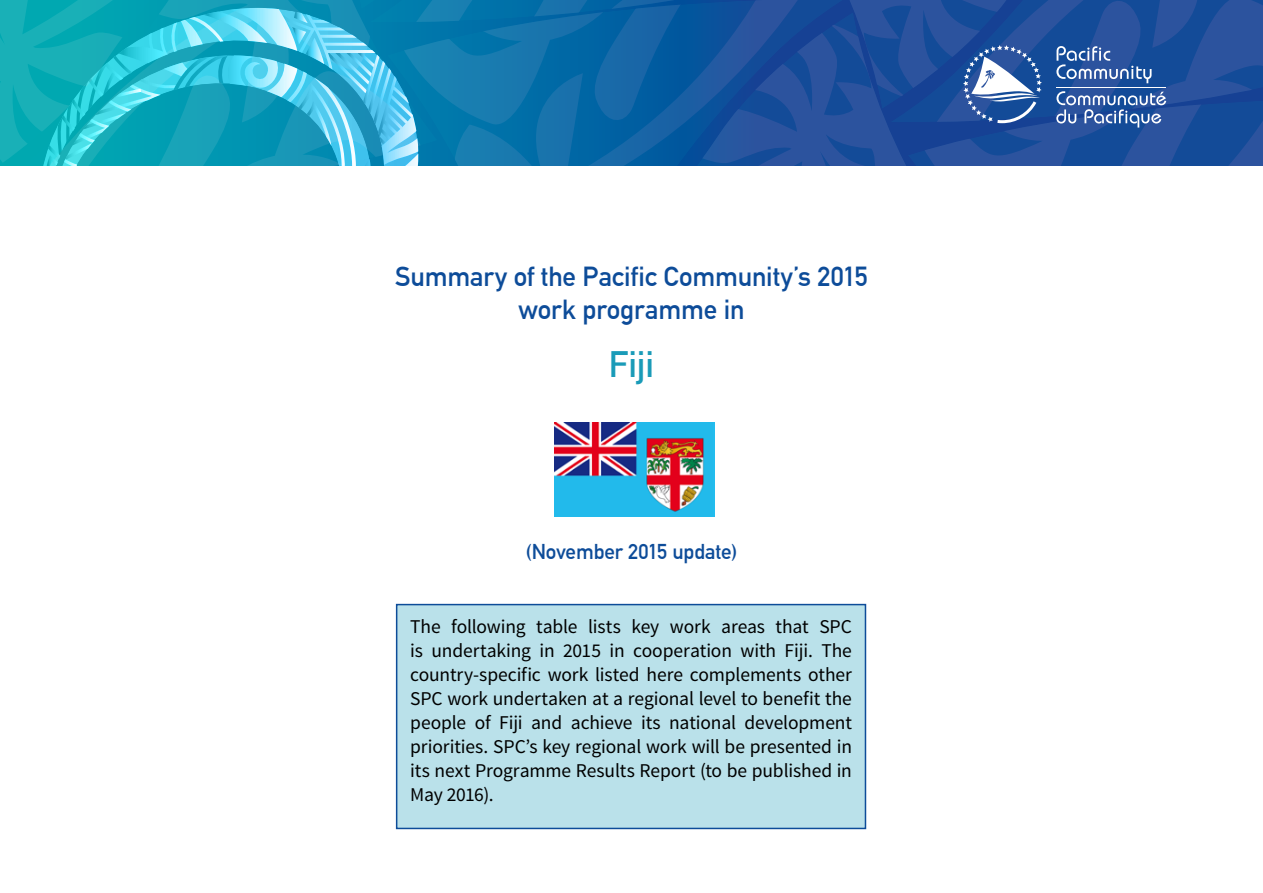
<style>
.page{position:relative;width:1263px;height:893px;background:#fff}
.page>*{position:absolute;margin:0;border:0;box-sizing:border-box;transform-origin:0 0}
.t1{font:700 36px "DIN Alternate";color:#1a9bb8}
.t2{font:700 27px/32.4px "DIN Alternate";letter-spacing:-.005em;color:#0d4c99;text-align:center}
.t3{font:700 21px "DIN Alternate";letter-spacing:-.005em;color:#0d4c99}
.t4{font:19.5px/24px "Source Sans Pro";letter-spacing:-.005em;color:#000;text-align:justify}
</style>
<div class="page">
<img style="left:555px;top:423px;width:159px;height:94px">
<svg style="left:0;top:0;width:1263px;height:165px;background:#2178ae"></svg>
<div style="left:397px;top:605px;width:468px;height:223px;background:#bae1ea"></div>
<div style="left:396px;top:604px;width:470px;height:225px;border:2px solid #0d4c99"></div>
<h2 class="t2" style="left:395px;top:259px;width:474px">Summary of the Pacific Community’s 2015 work programme in</h2>
<h1 class="t1" style="left:609px;top:337px;width:47px">Fiji</h1>
<p class="t3" style="left:526px;top:536px;width:213px">(November 2015 update)</p>
<p class="t4" style="left:410px;top:615px;width:443px">The following table lists key work areas that SPC is undertaking in 2015 in cooperation with Fiji. The country-specific work listed here complements other SPC work undertaken at a regional level to benefit the people of Fiji and achieve its national development priorities. SPC’s key regional work will be presented in its next Programme Results Report (to be published in May 2016).</p>
</div>
